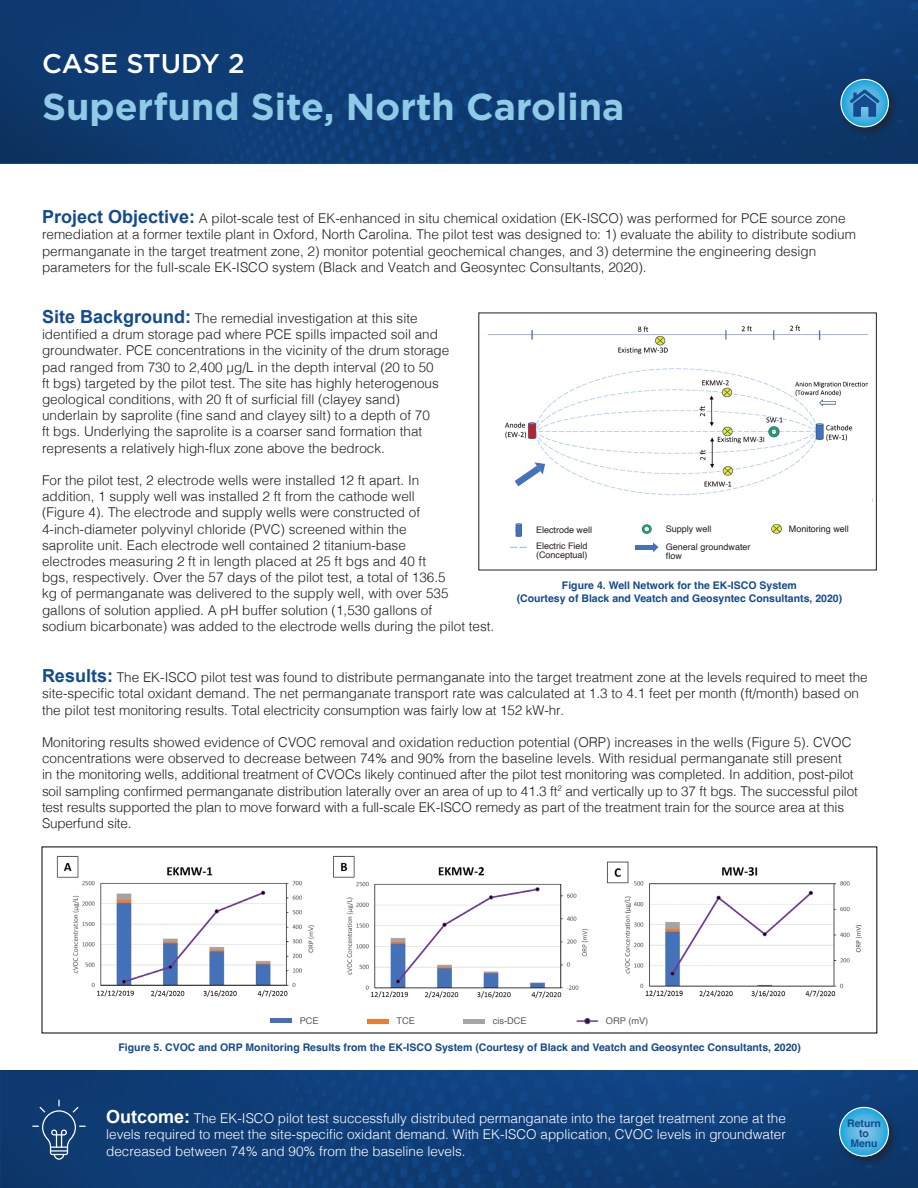
<style>
.page{position:relative;width:918px;height:1188px;background:#fff}
.page>*{position:absolute;margin:0;border:0;box-sizing:border-box;transform-origin:0 0}
.t1{font:700 37.5px "Gotham";color:#8fcae7}
.t2{font:500 27px "Gotham";color:#fff}
.t3{font:300 13.5px/16.2px "Helvetica";color:#231f20}
.t4{font:300 13.5px/16.2px "Helvetica";color:#fff;text-align:justify}
.t5{font:700 10.5px/10.2px "Helvetica";color:#134b8e;text-align:center}
.t6{font:9.3px "Helvetica";color:#57585a}
.t7{font:9px/9px "Helvetica";color:#231f20}
.s1{font-family:"Arial";font-weight:700;font-size:18px;color:#134b8e}
.s2{font-family:"Arial";font-weight:700;font-size:18px}
</style>
<div class="page">
<img style="left:0;top:0;width:918px;height:163px">
<img style="left:0;top:1070px;width:918px;height:118px">
<svg style="left:32px;top:1100px;width:54px;height:60px;background:#264e7f"></svg>
<div style="left:837px;top:76px;width:63px;height:63px;background:#231f20;opacity:.66"></div>
<svg style="left:841px;top:79px;width:47px;height:48px"></svg>
<div style="left:840px;top:79px;width:49px;height:48px;border:1px solid #fff;border-radius:50%"></div>
<svg style="left:850px;top:89px;width:30px;height:28px"></svg>
<div style="left:837px;top:1104px;width:63px;height:64px;background:#231f20;opacity:.66"></div>
<svg style="left:840px;top:1107px;width:48px;height:49px;background:#4db4e1"></svg>
<div style="left:839px;top:1107px;width:50px;height:50px;border:1px solid #fff;border-radius:50%"></div>
<img style="left:487px;top:325px;width:381px;height:171px">
<div style="left:816px;top:492px;width:56px;height:16px;background:#fff"></div>
<div style="left:836px;top:393px;width:41px;height:22px;background:#fff"></div>
<svg style="left:515px;top:462px;width:30px;height:24px"></svg>
<svg style="left:771px;top:524px;width:11px;height:10px"></svg>
<svg style="left:642px;top:524px;width:10px;height:10px"></svg>
<hr style="left:635px;top:545px;width:18px;height:4px;background:#4572b9">
<svg style="left:653px;top:542px;width:5px;height:10px"></svg>
<img style="left:515px;top:523px;width:7px;height:14px">
<img style="left:509px;top:546px;width:18px;height:2px">
<img style="left:793px;top:381px;width:75px;height:16px">
<img style="left:606px;top:861px;width:256px;height:137px">
<img style="left:333px;top:855px;width:255px;height:144px">
<img style="left:56px;top:856px;width:259px;height:141px">
<hr style="left:270px;top:1019px;width:22px;height:4px;background:#4671b8">
<div style="left:367px;top:1019px;width:22px;height:5px;background:#ed7c31"></div>
<div style="left:463px;top:1019px;width:22px;height:5px;background:#a4a5a5"></div>
<hr style="left:577px;top:1020px;width:21px;height:2px;background:#6e3996">
<svg style="left:584px;top:1018px;width:6px;height:6px"></svg>
<p class="t2" style="left:42px;top:46px;width:204px">CASE STUDY 2</p>
<p class="t1" style="left:42px;top:82px;width:584px">Superfund Site, North Carolina</p>
<p class="t3" style="left:42px;top:209px;width:816px"><span class="s1">Project Objective:</span> A pilot-scale test of EK-enhanced in situ chemical oxidation (EK-ISCO) was performed for PCE source zone remediation at a former textile plant in Oxford, North Carolina. The pilot test was designed to: 1) evaluate the ability to distribute sodium permanganate in the target treatment zone, 2) monitor potential geochemical changes, and 3) determine the engineering design parameters for the full-scale EK-ISCO system (Black and Veatch and Geosyntec Consultants, 2020).</p>
<p class="t3" style="left:42px;top:309px;width:409px"><span class="s1">Site Background:</span> The remedial investigation at this site identified a drum storage pad where PCE spills impacted soil and groundwater. PCE concentrations in the vicinity of the drum storage pad ranged from 730 to 2,400 µg/L in the depth interval (20 to 50<br>ft bgs) targeted by the pilot test. The site has highly heterogenous geological conditions, with 20 ft of surficial fill (clayey sand) underlain by saprolite (fine sand and clayey silt) to a depth of 70<br>ft bgs. Underlying the saprolite is a coarser sand formation that represents a relatively high-flux zone above the bedrock.</p>
<p class="t3" style="left:42px;top:471px;width:454px">For the pilot test, 2 electrode wells were installed 12 ft apart. In<br>addition, 1 supply well was installed 2 ft from the cathode well<br>(Figure 4). The electrode and supply wells were constructed of 4-inch-diameter polyvinyl chloride (PVC) screened within the<br>saprolite unit. Each electrode well contained 2 titanium-base<br>electrodes measuring 2 ft in length placed at 25 ft bgs and 40 ft<br>bgs, respectively. Over the 57 days of the pilot test, a total of 136.5<br>kg of permanganate was delivered to the supply well, with over 535 gallons of solution applied. A pH buffer solution (1,530 gallons of<br>sodium bicarbonate) was added to the electrode wells during the pilot test.</p>
<p class="t3" style="left:42px;top:668px;width:827px"><span class="s1">Results:</span> The EK-ISCO pilot test was found to distribute permanganate into the target treatment zone at the levels required to meet the site-specific total oxidant demand. The net permanganate transport rate was calculated at 1.3 to 4.1 feet per month (ft/month) based on the pilot test monitoring results. Total electricity consumption was fairly low at 152 kW-hr.</p>
<p class="t3" style="left:42px;top:733px;width:817px">Monitoring results showed evidence of CVOC removal and oxidation reduction potential (ORP) increases in the wells (Figure 5). CVOC concentrations were observed to decrease between 74% and 90% from the baseline levels. With residual permanganate still present<br>in the monitoring wells, additional treatment of CVOCs likely continued after the pilot test monitoring was completed. In addition, post-pilot soil sampling confirmed permanganate distribution laterally over an area of up to 41.3 ft<sup>2</sup> and vertically up to 37 ft bgs. The successful pilot test results supported the plan to move forward with a full-scale EK-ISCO remedy as part of the treatment train for the source area at this Superfund site.</p>
<p class="t7" style="left:666px;top:525px;width:47px">Supply well</p>
<p class="t7" style="left:789px;top:525px;width:62px">Monitoring well</p>
<p class="t7" style="left:666px;top:542px;width:86px">General groundwater flow</p>
<p class="t7" style="left:536px;top:522px;width:58px;line-height:16.5px">Electrode well<br>Electric Field</p>
<p class="t7" style="left:536px;top:551px;width:53px">(Conceptual)</p>
<p class="t5" style="left:517px;top:580px;width:327px;line-height:12.6px">Figure 4. Well Network for the EK-ISCO System<br>(Courtesy of Black and Veatch and Geosyntec Consultants, 2020)</p>
<p class="t6" style="left:300px;top:1014px;width:21px">PCE</p>
<p class="t6" style="left:396px;top:1014px;width:20px">TCE</p>
<p class="t6" style="left:493px;top:1014px;width:35px">cis-DCE</p>
<p class="t6" style="left:606px;top:1014px;width:44px">ORP (mV)</p>
<p class="t5" style="left:119px;top:1044px;width:684px">Figure 5. CVOC and ORP Monitoring Results from the EK-ISCO System (Courtesy of Black and Veatch and Geosyntec Consultants, 2020)</p>
<p class="t4" style="left:106px;top:1109px;width:681px"><span class="s2">Outcome:</span> The EK-ISCO pilot test successfully distributed permanganate into the target treatment zone at the levels required to meet the site-specific oxidant demand. With EK-ISCO application, CVOC levels in groundwater decreased between 74% and 90% from the baseline levels.</p>
<p class="t5" style="left:847px;top:1119px;width:35px">Return</p>
<p class="t5" style="left:850px;top:1130px;width:29px">to<br>Menu</p>
</div>
